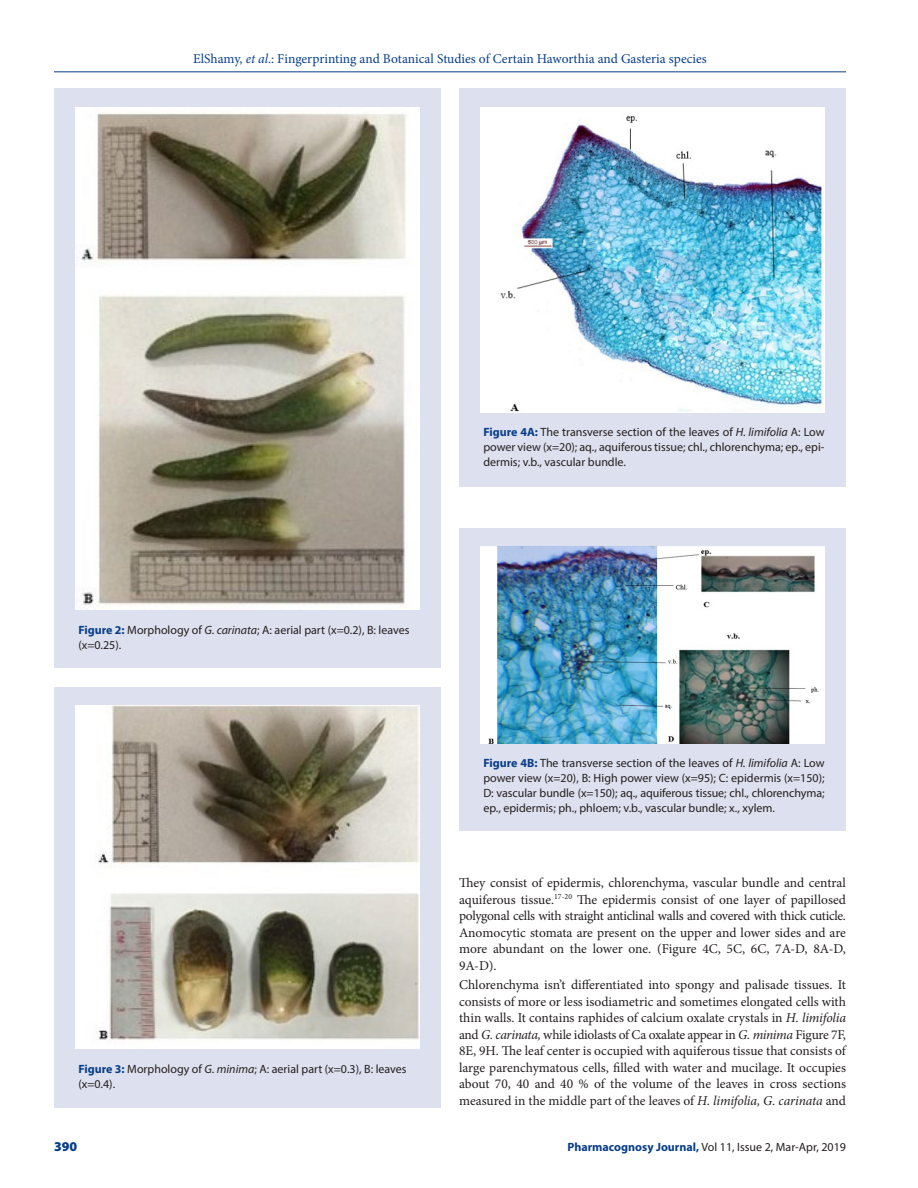
<style>
.page{position:relative;width:918px;height:1188px;background:#fff}
.page>*{position:absolute;margin:0;border:0;box-sizing:border-box;transform-origin:0 0}
.TXT{font:13.5px/16.5px "Minion Pro";color:#231f20;text-align:justify}
.t1{font:13.5px "Minion Pro";color:#083e89}
.LRH{font:900 13.5px "Myriad Pro";color:#083e89}
.FIG_CAP{font:12px/15px "Myriad Pro";color:#231f20}
.LRH-2{font:12px "Myriad Pro";color:#231f20}
.s1{font-style:italic}
.s2{font-weight:700;color:#083e89}
</style>
<div class="page">
<hr style="left:54px;top:72px;width:792px;height:1px;background:#083e89">
<div style="left:54px;top:687px;width:387px;height:421px;background:#dde0ee"></div>
<img style="left:75px;top:706px;width:345px;height:343px">
<div style="left:459px;top:88px;width:387px;height:399px;background:#dde0ee"></div>
<img style="left:480px;top:107px;width:345px;height:305px">
<div style="left:459px;top:528px;width:387px;height:303px;background:#dde0ee"></div>
<img style="left:480px;top:547px;width:345px;height:196px">
<div style="left:54px;top:88px;width:387px;height:580px;background:#dde0ee"></div>
<img style="left:75px;top:107px;width:345px;height:503px">
<p class="t1" style="left:193px;top:50px;width:515px">ElShamy, <span class="s1">et al</span>.: Fingerprinting and Botanical Studies of Certain Haworthia and Gasteria species</p>
<p class="FIG_CAP" style="left:483px;top:425px;width:343px;text-align:justify"><span class="s2">Figure 4A:</span> The transverse section of the leaves of <span class="s1">H. limifolia</span> A: Low power view (x=20); aq., aquiferous tissue; chl., chlorenchyma; ep., epi&shy;dermis; v.b., vascular bundle.</p>
<p class="FIG_CAP" style="left:78px;top:622px;width:333px"><span class="s2">Figure 2:</span> Morphology of <span class="s1">G. carinata</span>; A: aerial part (x=0.2), B: leaves (x=0.25).</p>
<p class="FIG_CAP" style="left:78px;top:1061px;width:330px"><span class="s2">Figure 3:</span> Morphology of <span class="s1">G. minima</span>; A: aerial part (x=0.3), B: leaves (x=0.4).</p>
<p class="FIG_CAP" style="left:483px;top:755px;width:343px;text-align:justify"><span class="s2">Figure 4B:</span> The transverse section of the leaves of <span class="s1">H. limifolia</span> A: Low power view (x=20), B: High power view (x=95); C: epidermis (x=150); D: vascular bundle (x=150); aq., aquiferous tissue; chl., chlorenchyma; ep., epidermis; ph., phloem; v.b., vascular bundle; x., xylem.</p>
<p class="TXT" style="left:459px;top:875px;width:389px">They consist of epidermis, chlorenchyma, vascular bundle and central aquiferous tissue.<sup>17-20</sup> The epidermis consist of one layer of papillosed polygonal cells with straight anticlinal walls and covered with thick cuticle.<br>Anomocytic stomata are present on the upper and lower sides and are more abundant on the lower one. (Figure 4C, 5C, 6C, 7A-D, 8A-D, 9A-D).</p>
<p class="TXT" style="left:459px;top:977px;width:389px">Chlorenchyma isn’t differentiated into spongy and palisade tissues. It consists of more or less isodiametric and sometimes elongated cells with thin walls. It contains raphides of calcium oxalate crystals in <span class="s1">H. limifolia </span>and <span class="s1">G. carinata,</span> while idiolasts of Ca oxalate appear in <span class="s1">G. minima</span> Figure 7F, 8E, 9H. The leaf center is occupied with aquiferous tissue that consists of large parenchymatous cells, filled with water and mucilage. It occupies about 70, 40 and 40 % of the volume of the leaves in cross sections measured in the middle part of the leaves of <span class="s1">H. limifolia, G. carinata</span> and</p>
<p class="LRH" style="left:54px;top:1137px;width:25px">390</p>
<p class="LRH-2" style="left:567px;top:1139px;width:280px"><span class="s2">Pharmacognosy Journal,</span> Vol 11, Issue 2, Mar-Apr, 2019</p>
</div>
